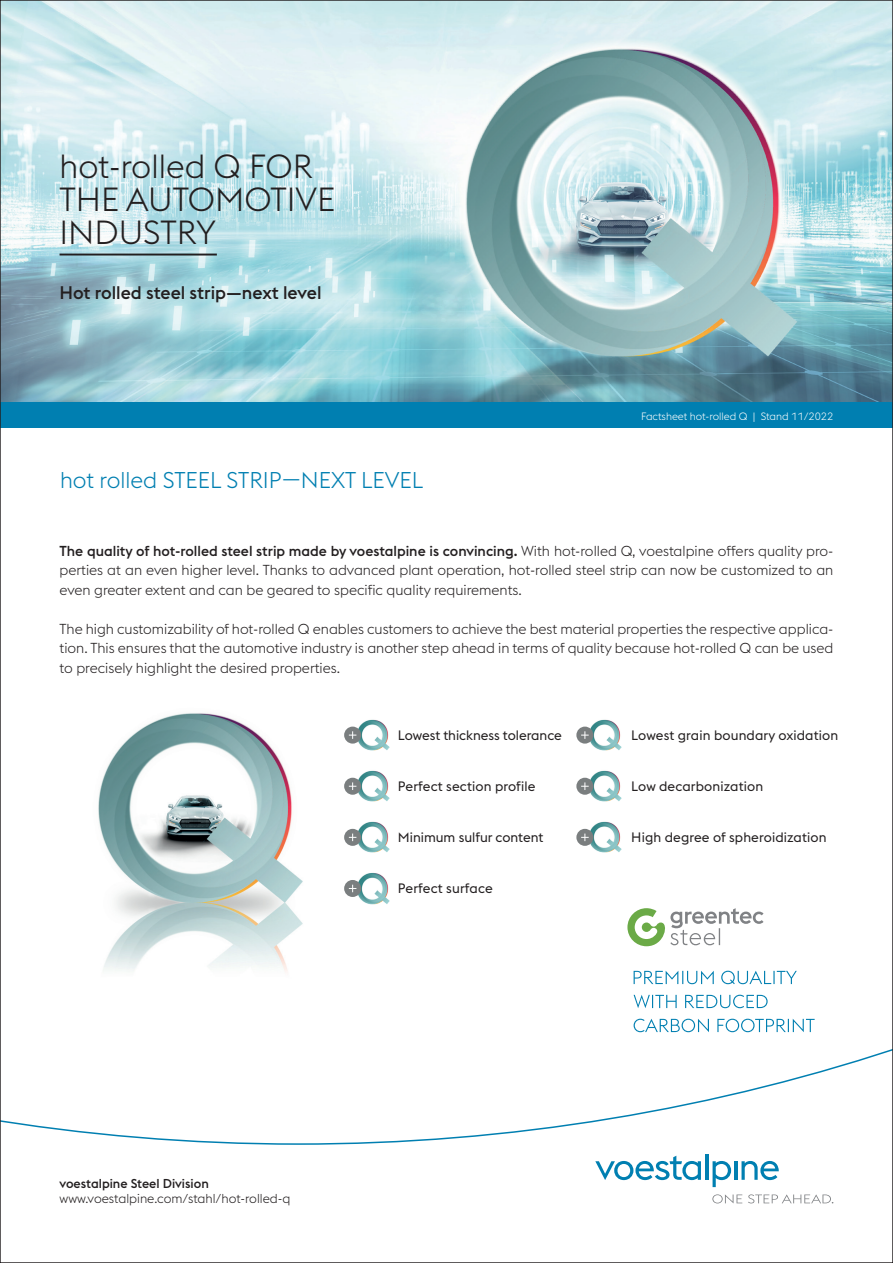
<style>
.page{position:relative;width:893px;height:1263px;background:#fff}
.page>*{position:absolute;margin:0;border:0;box-sizing:border-box;transform-origin:0 0}
.t1{font:300 33px/33px "voestalpine";color:#231f20}
.t2{font:300 22.5px "voestalpine";color:#007fb1}
.t3{font:500 18px "voestalpine";color:#231f20}
.t4{font:300 14.25px/19.5px "voestalpine";color:#231f20;text-align:justify}
.t5{font:13.5px "voestalpine";letter-spacing:.01em;color:#231f20}
.t6{font:300 12.75px "voestalpine";color:#231f20}
.t7{font:500 12.75px "voestalpine";color:#231f20}
.t8{font:300 10.5px "voestalpine";color:#fff}
.s1{font-weight:500}
</style>
<div class="page">
<svg style="left:2px;top:1049px;width:889px;height:96px"></svg>
<svg style="left:595px;top:1156px;width:106px;height:24px"></svg>
<hr style="left:705px;top:1154px;width:3px;height:26px;background:#007fb1">
<svg style="left:713px;top:1161px;width:18px;height:26px"></svg>
<hr style="left:734px;top:1161px;width:3px;height:19px;background:#007fb1">
<svg style="left:741px;top:1161px;width:38px;height:19px"></svg>
<svg style="left:712px;top:1194px;width:30px;height:9px"></svg>
<svg style="left:748px;top:1194px;width:85px;height:9px"></svg>
<img style="left:355px;top:719px;width:35px;height:32px">
<div style="left:344px;top:727px;width:17px;height:17px;background:#7a7e7f;border-radius:50%"></div>
<svg style="left:349px;top:731px;width:7px;height:8px"></svg>
<img style="left:587px;top:719px;width:35px;height:32px">
<div style="left:576px;top:727px;width:17px;height:17px;background:#7a7e7f;border-radius:50%"></div>
<svg style="left:581px;top:731px;width:8px;height:8px"></svg>
<img style="left:355px;top:770px;width:35px;height:32px">
<div style="left:344px;top:778px;width:17px;height:17px;background:#7a7e7f;border-radius:50%"></div>
<svg style="left:349px;top:782px;width:7px;height:8px"></svg>
<img style="left:587px;top:770px;width:35px;height:32px">
<div style="left:576px;top:778px;width:17px;height:17px;background:#7a7e7f;border-radius:50%"></div>
<svg style="left:581px;top:782px;width:8px;height:8px"></svg>
<img style="left:355px;top:821px;width:35px;height:32px">
<div style="left:344px;top:829px;width:17px;height:17px;background:#7a7e7f;border-radius:50%"></div>
<svg style="left:349px;top:833px;width:7px;height:8px"></svg>
<img style="left:587px;top:821px;width:35px;height:32px">
<div style="left:576px;top:829px;width:17px;height:17px;background:#7a7e7f;border-radius:50%"></div>
<svg style="left:581px;top:833px;width:8px;height:8px"></svg>
<img style="left:355px;top:873px;width:35px;height:32px">
<div style="left:344px;top:880px;width:17px;height:17px;background:#7a7e7f;border-radius:50%"></div>
<svg style="left:349px;top:885px;width:7px;height:7px"></svg>
<img style="left:98px;top:713px;width:205px;height:259px">
<div style="left:604px;top:882px;width:234px;height:178px;background:#fff"></div>
<svg style="left:627px;top:908px;width:136px;height:38px"></svg>
<img style="left:2px;top:2px;width:889px;height:400px">
<svg style="left:2px;top:57px;width:257px;height:371px;background:#b8d9e1"></svg>
<div style="left:0;top:402px;width:893px;height:25px;background:#007fb1"></div>
<svg style="left:634px;top:971px;width:163px;height:13px"></svg>
<svg style="left:634px;top:995px;width:134px;height:13px"></svg>
<svg style="left:634px;top:1019px;width:181px;height:13px"></svg>
<hr style="left:60px;top:254px;width:157px;height:1px;background:#231f20">
<h1 class="t1" style="left:60px;top:150px;width:277px">hot-rolled Q FOR<br>THE AUTOMOTIVE<br>INDUSTRY</h1>
<p class="t3" style="left:60px;top:282px;width:264px">Hot rolled steel strip—next level</p>
<h2 class="t2" style="left:60px;top:467px;width:365px">hot rolled STEEL STRIP—NEXT LEVEL</h2>
<p class="t8" style="left:641px;top:410px;width:194px">Factsheet hot-rolled Q | Stand 11/2022</p>
<p class="t4" style="left:60px;top:541px;width:775px"><span class="s1">The quality of hot-rolled steel strip made by voestalpine is convincing.</span> With hot-rolled Q, voestalpine offers quality pro&shy;perties at an even higher level. Thanks to advanced plant operation, hot-rolled steel strip can now be customized to an even greater extent and can be geared to specific quality requirements.</p>
<p class="t4" style="left:60px;top:619px;width:775px">The high customizability of hot-rolled Q enables customers to achieve the best material properties the respective applica&shy;tion. This ensures that the automotive industry is another step ahead in terms of quality because hot-rolled Q can be used to precisely highlight the desired properties.</p>
<p class="t5" style="left:398px;top:727px;width:166px">Lowest thickness tolerance</p>
<p class="t5" style="left:631px;top:727px;width:208px">Lowest grain boundary oxidation</p>
<p class="t5" style="left:398px;top:778px;width:139px">Perfect section profile</p>
<p class="t5" style="left:631px;top:778px;width:133px">Low decarbonization</p>
<p class="t5" style="left:398px;top:829px;width:147px">Minimum sulfur content</p>
<p class="t5" style="left:631px;top:829px;width:197px">High degree of spheroidization</p>
<p class="t5" style="left:398px;top:880px;width:96px">Perfect surface</p>
<p class="t7" style="left:60px;top:1176px;width:151px">voestalpine Steel Division</p>
<p class="t6" style="left:60px;top:1191px;width:232px">www.voestalpine.com/stahl/hot-rolled-q</p>
</div>
